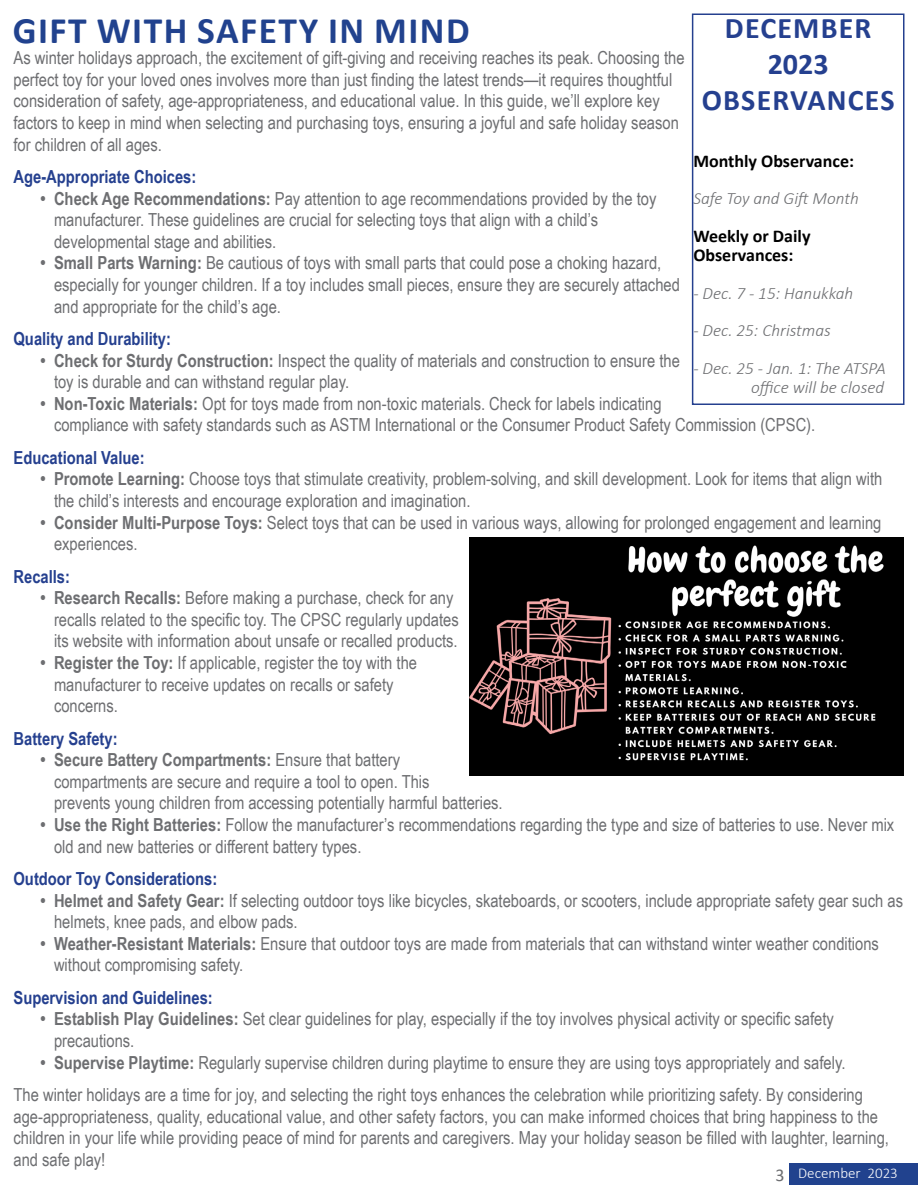
<style>
.page{position:relative;width:918px;height:1188px;background:#fff}
.page>*{position:absolute;margin:0;border:0;box-sizing:border-box;transform-origin:0 0}
.t1{font:700 37.5px "Calibri";letter-spacing:.04em;color:#21428e}
.t2{font:700 30px/36px "Calibri";letter-spacing:.04em;color:#25408f;text-align:center}
.t3{font:18px/21.6px "Arial Narrow";color:#6d6e71}
.t4{font:700 18px "Arial Narrow";color:#25408f}
.t5{font:700 18px/19.5px "Calibri";color:#000}
.t6{font:italic 300 17.25px/19.5px "Calibri";color:#6d6e71;text-align:right}
.t7{font:300 15px "Calibri";color:#fff}
.s1{font-weight:700}
.s2{font-weight:400;font-size:18px;color:#6d6e71}
</style>
<div class="page">
<div style="left:692px;top:14px;width:212px;height:391px;border:2px solid #25408f"></div>
<img style="left:470px;top:538px;width:434px;height:237px">
<div style="left:790px;top:1164px;width:128px;height:21px;background:#21428e"></div>
<h2 class="t2" style="left:702px;top:9px;width:194px">DECEMBER<br>2023<br>OBSERVANCES</h2>
<h1 class="t1" style="left:13px;top:4px;width:459px">GIFT WITH SAFETY IN MIND</h1>
<p class="t3" style="left:14px;top:46px;width:673px">As winter holidays approach, the excitement of gift-giving and receiving reaches its peak. Choosing the perfect toy for your loved ones involves more than just finding the latest trends—it requires thoughtful consideration of safety, age-appropriateness, and educational value. In this guide, we’ll explore key factors to keep in mind when selecting and purchasing toys, ensuring a joyful and safe holiday season for children of all ages.</p>
<p class="t4" style="left:14px;top:163px;width:184px">Age-Appropriate Choices:</p>
<p class="t3" style="left:54px;top:187px;width:604px;text-indent:-14px"><span class="s1">• Check Age Recommendations:</span> Pay attention to age recommendations provided by the toy manufacturer. These guidelines are crucial for selecting toys that align with a child’s developmental stage and abilities.</p>
<p class="t3" style="left:54px;top:252px;width:627px;text-indent:-14px"><span class="s1">• Small Parts Warning:</span> Be cautious of toys with small parts that could pose a choking hazard, especially for younger children. If a toy includes small pieces, ensure they are securely attached and appropriate for the child’s age.</p>
<p class="t4" style="left:14px;top:325px;width:159px">Quality and Durability:</p>
<p class="t3" style="left:54px;top:349px;width:627px;text-indent:-14px"><span class="s1">• Check for Sturdy Construction:</span> Inspect the quality of materials and construction to ensure the toy is durable and can withstand regular play.</p>
<p class="t3" style="left:54px;top:392px;width:763px;text-indent:-14px"><span class="s1">• Non-Toxic Materials:</span> Opt for toys made from non-toxic materials. Check for labels indicating<br>compliance with safety standards such as ASTM International or the Consumer Product Safety Commission (CPSC).</p>
<p class="t4" style="left:14px;top:444px;width:133px">Educational Value:</p>
<p class="t3" style="left:54px;top:468px;width:830px;text-indent:-14px"><span class="s1">• Promote Learning:</span> Choose toys that stimulate creativity, problem-solving, and skill development. Look for items that align with the child’s interests and encourage exploration and imagination.</p>
<p class="t3" style="left:54px;top:511px;width:829px;text-indent:-14px"><span class="s1">• Consider Multi-Purpose Toys:</span> Select toys that can be used in various ways, allowing for prolonged engagement and learning experiences.</p>
<p class="t4" style="left:14px;top:563px;width:58px">Recalls:</p>
<p class="t3" style="left:54px;top:586px;width:406px;text-indent:-14px"><span class="s1">• Research Recalls:</span> Before making a purchase, check for any recalls related to the specific toy. The CPSC regularly updates its website with information about unsafe or recalled products.</p>
<p class="t3" style="left:54px;top:651px;width:365px;text-indent:-14px"><span class="s1">• Register the Toy:</span> If applicable, register the toy with the manufacturer to receive updates on recalls or safety concerns.</p>
<p class="t4" style="left:14px;top:725px;width:106px">Battery Safety:</p>
<p class="t3" style="left:54px;top:748px;width:450px;text-indent:-14px"><span class="s1">• Secure Battery Compartments:</span> Ensure that battery<br>compartments are secure and require a tool to open. This<br>prevents young children from accessing potentially harmful batteries.</p>
<p class="t3" style="left:54px;top:813px;width:842px;text-indent:-14px"><span class="s1">• Use the Right Batteries:</span> Follow the manufacturer’s recommendations regarding the type and size of batteries to use. Never mix old and new batteries or different battery types.</p>
<p class="t4" style="left:14px;top:865px;width:205px">Outdoor Toy Considerations:</p>
<p class="t3" style="left:54px;top:889px;width:851px;text-indent:-14px"><span class="s1">• Helmet and Safety Gear:</span> If selecting outdoor toys like bicycles, skateboards, or scooters, include appropriate safety gear such as helmets, knee pads, and elbow pads.</p>
<p class="t3" style="left:54px;top:932px;width:827px;text-indent:-14px"><span class="s1">• Weather-Resistant Materials:</span> Ensure that outdoor toys are made from materials that can withstand winter weather conditions without compromising safety.</p>
<p class="t4" style="left:14px;top:984px;width:201px">Supervision and Guidelines:</p>
<p class="t3" style="left:54px;top:1008px;width:781px;text-indent:-14px"><span class="s1">• Establish Play Guidelines:</span> Set clear guidelines for play, especially if the toy involves physical activity or specific safety precautions.</p>
<p class="t3" style="left:14px;top:1045px;width:851px;line-height:32.4px;text-align:center"><span class="s1">• Supervise Playtime:</span> Regularly supervise children during playtime to ensure they are using toys appropriately and safely.<br>The winter holidays are a time for joy, and selecting the right toys enhances the celebration while prioritizing safety. By considering</p>
<p class="t3" style="left:14px;top:1105px;width:877px">age-appropriateness, quality, educational value, and other safety factors, you can make informed choices that bring happiness to the children in your life while providing peace of mind for parents and caregivers. May your holiday season be filled with laughter, learning, and safe play!</p>
<p class="t5" style="left:693px;top:151px;width:162px">Monthly Observance:</p>
<p class="t6" style="left:693px;top:188px;width:167px">Safe Toy and Gift Month</p>
<p class="t5" style="left:693px;top:226px;width:119px">Weekly or Daily<br>Observances:</p>
<p class="t6" style="left:693px;top:283px;width:161px">- Dec. 7 - 15: Hanukkah</p>
<p class="t6" style="left:693px;top:320px;width:139px">- Dec. 25: Christmas</p>
<p class="t6" style="left:693px;top:358px;width:194px">- Dec. 25 - Jan. 1: The ATSPA office will be closed</p>
<p class="t7" style="left:775px;top:1164px;width:124px"><span class="s2">3</span> December 2023</p>
</div>
